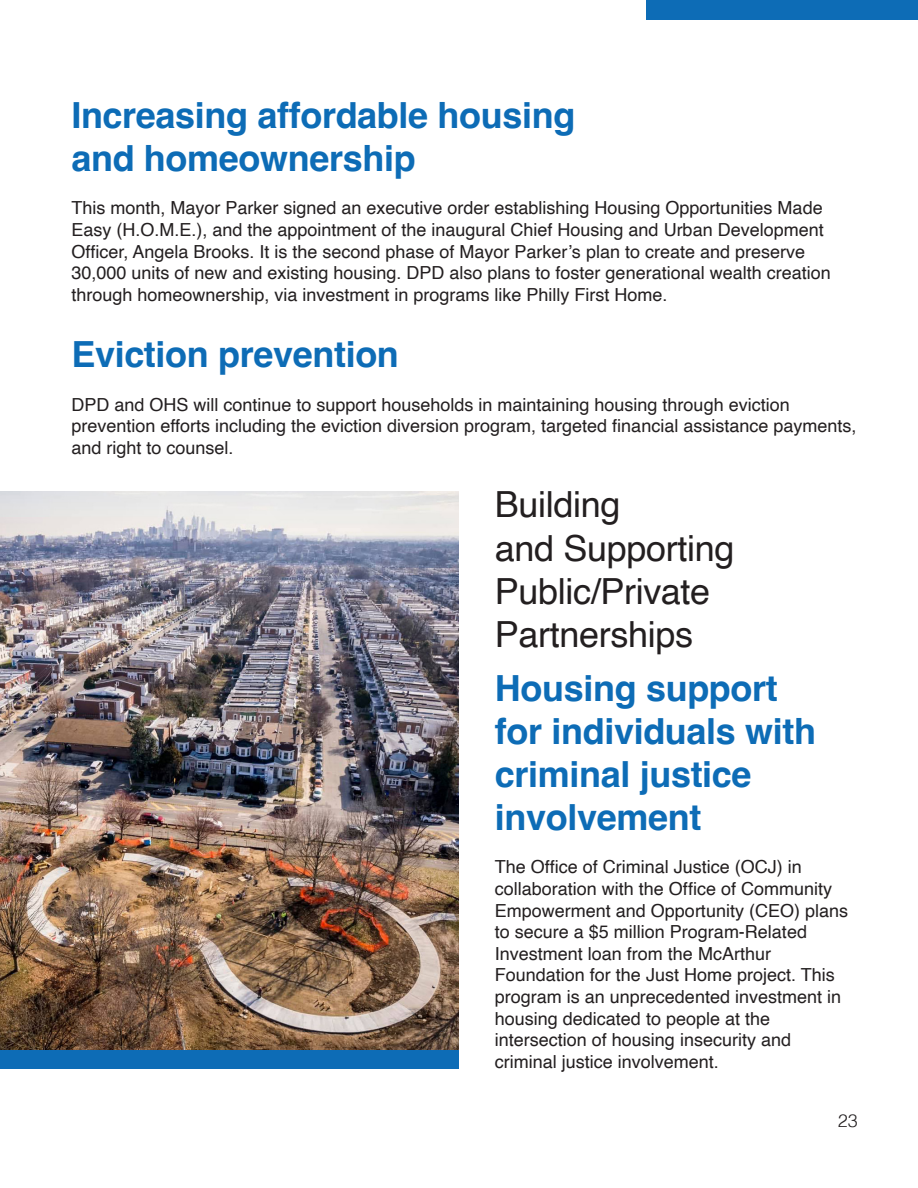
<style>
.page{position:relative;width:918px;height:1188px;background:#fff}
.page>*{position:absolute;margin:0;border:0;box-sizing:border-box;transform-origin:0 0}
.t1{font:700 36px/43.2px "Helvetica";letter-spacing:-.01em;color:#0d6cb6}
.t2{font:36px/43.2px "Helvetica";letter-spacing:-.01em;color:#231f20}
.t3{font:18px/21.6px "Helvetica";color:#231f20}
.t4{font:300 18px "Helvetica";color:#231f20}
</style>
<div class="page">
<div style="left:647px;top:0;width:271px;height:20px;background:#0d6cb6"></div>
<div style="left:0;top:1049px;width:459px;height:20px;background:#0d6cb6"></div>
<img style="left:0;top:491px;width:459px;height:558px">
<p class="t1" style="left:71px;top:98px;width:506px">Increasing affordable housing and homeownership</p>
<p class="t3" style="left:71px;top:198px;width:761px">This month, Mayor Parker signed an executive order establishing Housing Opportunities Made Easy (H.O.M.E.), and the appointment of the inaugural Chief Housing and Urban Development Officer, Angela Brooks. It is the second phase of Mayor Parker’s plan to create and preserve 30,000 units of new and existing housing. DPD also plans to foster generational wealth creation through homeownership, via investment in programs like Philly First Home.</p>
<p class="t1" style="left:71px;top:337px;width:329px">Eviction prevention</p>
<p class="t3" style="left:71px;top:394px;width:787px">DPD and OHS will continue to support households in maintaining housing through eviction prevention efforts including the eviction diversion program, targeted financial assistance payments, and right to counsel.</p>
<p class="t2" style="left:495px;top:484px;width:241px">Building<br>and Supporting<br>Public/Private<br>Partnerships</p>
<p class="t1" style="left:495px;top:670px;width:323px">Housing support for individuals with criminal justice involvement</p>
<p class="t3" style="left:495px;top:857px;width:355px">The Office of Criminal Justice (OCJ) in collaboration with the Office of Community Empowerment and Opportunity (CEO) plans to secure a $5 million Program-Related Investment loan from the McArthur Foundation for the Just Home project. This program is an unprecedented investment in housing dedicated to people at the intersection of housing insecurity and criminal justice involvement.</p>
<p class="t4" style="left:838px;top:1105px;width:22px">23</p>
</div>
